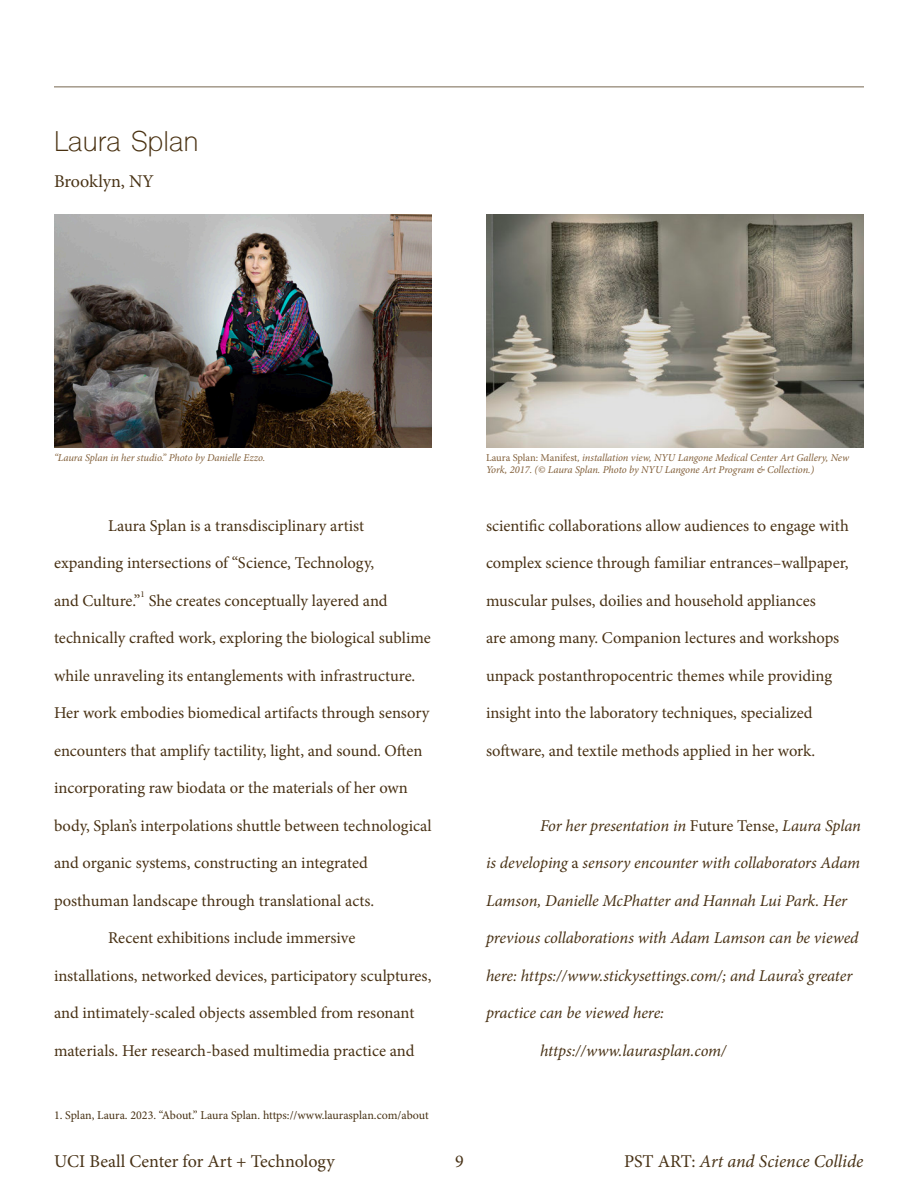
<style>
.page{position:relative;width:918px;height:1188px;background:#fff}
.page>*{position:absolute;margin:0;border:0;box-sizing:border-box;transform-origin:0 0}
.t1{font:27px "Shree Dev 0714";color:#493111}
.t2{font:18px "Minion Pro";color:#483216}
.t3{font:italic 18px "Minion Pro";letter-spacing:-.005em;color:#483216}
.t4{font:18px "Minion Pro";letter-spacing:-.005em;color:#483215}
.t5{font:16.5px "Minion Pro";color:#483114}
.t6{font:italic 16.5px "Minion Pro";letter-spacing:-.005em;color:#483114}
.t7{font:12px "Minion Pro";letter-spacing:-.005em;color:#483215}
.t8{font:italic 10.5px/12.6px "Minion Pro";letter-spacing:-.005em;color:#815e38}
.t9{font:9px "Minion Pro";color:#483114}
.s1{font-style:normal}
</style>
<div class="page">
<img style="left:54px;top:214px;width:378px;height:233px">
<img style="left:486px;top:214px;width:378px;height:233px">
<hr style="left:54px;top:86px;width:810px;height:2px;background:#483215">
<p class="t1" style="left:54px;top:125px;width:146px">Laura Splan</p>
<p class="t4" style="left:54px;top:169px;width:101px">Brooklyn, NY</p>
<p class="t8" style="left:54px;top:451px;width:213px">“Laura Splan in her studio.” Photo by Danielle Ezzo.</p>
<p class="t5" style="left:108px;top:515px;width:258px">Laura Splan is a transdisciplinary artist</p>
<p class="t5" style="left:54px;top:552px;width:322px">expanding intersections of “Science, Technology,</p>
<p class="t5" style="left:54px;top:590px;width:88px">and Culture.”</p>
<p class="t9" style="left:141px;top:588px;width:6px">1</p>
<p class="t5" style="left:149px;top:590px;width:240px">She creates conceptually layered and</p>
<p class="t5" style="left:54px;top:627px;width:378px">technically crafted work, exploring the biological sublime</p>
<p class="t5" style="left:54px;top:665px;width:363px">while unraveling its entanglements with infrastructure.</p>
<p class="t5" style="left:54px;top:702px;width:377px">Her work embodies biomedical artifacts through sensory</p>
<p class="t5" style="left:54px;top:740px;width:370px">encounters that amplify tactility, light, and sound. Often</p>
<p class="t5" style="left:54px;top:777px;width:355px">incorporating raw biodata or the materials of her own</p>
<p class="t5" style="left:54px;top:815px;width:379px">body, Splan’s interpolations shuttle between technological</p>
<p class="t5" style="left:54px;top:852px;width:315px">and organic systems, constructing an integrated</p>
<p class="t5" style="left:54px;top:890px;width:322px">posthuman landscape through translational acts.</p>
<p class="t5" style="left:108px;top:927px;width:249px">Recent exhibitions include immersive</p>
<p class="t5" style="left:54px;top:965px;width:379px">installations, networked devices, participatory sculptures,</p>
<p class="t5" style="left:54px;top:1002px;width:362px">and intimately-scaled objects assembled from resonant</p>
<p class="t5" style="left:54px;top:1040px;width:362px">materials. Her research-based multimedia practice and</p>
<p class="t7" style="left:54px;top:1107px;width:376px">1. Splan, Laura. 2023. “About.” Laura Splan. https://www.laurasplan.com/about</p>
<p class="t8" style="left:486px;top:451px;width:365px"><span class="s1">Laura Splan: Manifest</span>, installation view, NYU Langone Medical Center Art Gallery, New<br>York, 2017. (© Laura Splan. Photo by NYU Langone Art Program &amp; Collection.)</p>
<p class="t5" style="left:486px;top:515px;width:364px">scientific collaborations allow audiences to engage with</p>
<p class="t5" style="left:486px;top:552px;width:364px">complex science through familiar entrances–wallpaper,</p>
<p class="t5" style="left:486px;top:590px;width:331px">muscular pulses, doilies and household appliances</p>
<p class="t5" style="left:486px;top:627px;width:355px">are among many. Companion lectures and workshops</p>
<p class="t5" style="left:486px;top:665px;width:348px">unpack postanthropocentric themes while providing</p>
<p class="t5" style="left:486px;top:702px;width:328px">insight into the laboratory techniques, specialized</p>
<p class="t5" style="left:486px;top:740px;width:331px">software, and textile methods applied in her work.</p>
<p class="t6" style="left:540px;top:814px;width:323px">For her presentation in <span class="s1">Future Tense,</span> Laura Splan</p>
<p class="t6" style="left:486px;top:852px;width:376px">is developing <span class="s1">a</span> sensory encounter with collaborators Adam</p>
<p class="t6" style="left:486px;top:889px;width:363px">Lamson, Danielle McPhatter and Hannah Lui Park. Her</p>
<p class="t6" style="left:486px;top:927px;width:374px">previous collaborations with Adam Lamson can be viewed</p>
<p class="t6" style="left:486px;top:964px;width:368px">here: https://www.stickysettings.com/; and Laura’s greater</p>
<p class="t6" style="left:486px;top:1002px;width:180px">practice can be viewed here:</p>
<p class="t6" style="left:540px;top:1039px;width:188px">https://www.laurasplan.com/</p>
<p class="t2" style="left:54px;top:1150px;width:282px">UCI Beall Center for Art + Technology</p>
<p class="t2" style="left:455px;top:1150px;width:10px">9</p>
<p class="t3" style="left:624px;top:1149px;width:241px"><span class="s1">PST ART:</span> Art and Science Collide</p>
</div>
